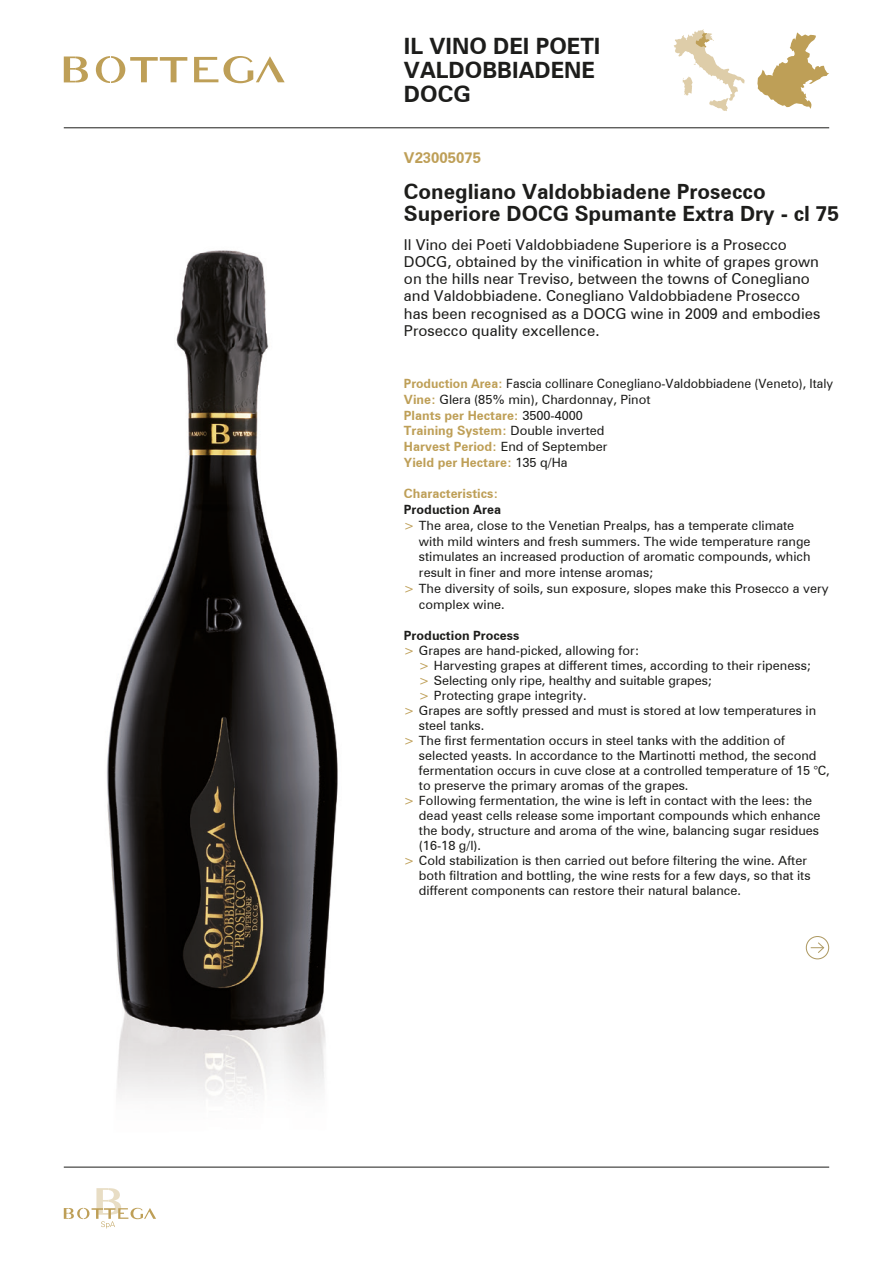
<style>
.page{position:relative;width:893px;height:1263px;background:#fff}
.page>*{position:absolute;margin:0;border:0;box-sizing:border-box;transform-origin:0 0}
.t1{font:700 22.5px "Zurich BT";color:#1d1d1b}
.t2{font:700 21px "Zurich BT";color:#1d1d1b}
.t3{font:15px/17.2px "Zurich BT";color:#1d1d1b}
.t4{font:700 15px "Zurich BT";color:#be9f57}
.t5{font:12.75px/15px "Zurich BT";color:#1d1d1b}
.t6{font:700 12.75px "Zurich BT";color:#be9f57}
.t7{font:700 12.75px "Zurich BT";color:#1d1d1b}
.s1{font-weight:700;color:#be9f57}
.s2{font-weight:400;color:#1d1d1b}
.s3{color:#be9f57}
</style>
<div class="page">
<hr style="left:64px;top:128px;width:765px;height:1px;background:#1d1d1b">
<hr style="left:64px;top:1167px;width:765px;height:1px;background:#1d1d1b">
<svg style="left:64px;top:57px;width:24px;height:25px"></svg>
<svg style="left:194px;top:56px;width:91px;height:27px"></svg>
<svg style="left:96px;top:56px;width:91px;height:27px"></svg>
<svg style="left:64px;top:1188px;width:92px;height:40px"></svg>
<svg style="left:757px;top:32px;width:72px;height:77px"></svg>
<svg style="left:674px;top:29px;width:71px;height:82px"></svg>
<img style="left:107px;top:250px;width:231px;height:848px">
<svg style="left:806px;top:936px;width:23px;height:23px"></svg>
<div style="left:806px;top:936px;width:23px;height:23px;border:1px solid #af9b64;border-radius:50%"></div>
<svg style="left:811px;top:941px;width:14px;height:13px"></svg>
<p class="t1" style="left:404px;top:33px;width:198px">IL VINO DEI POETI</p>
<p class="t1" style="left:404px;top:57px;width:193px">VALDOBBIADENE</p>
<p class="t1" style="left:404px;top:81px;width:68px">DOCG</p>
<p class="t4" style="left:404px;top:149px;width:79px">V23005075</p>
<p class="t2" style="left:404px;top:179px;width:363px">Conegliano Valdobbiadene Prosecco</p>
<p class="t2" style="left:404px;top:200px;width:437px">Superiore DOCG Spumante Extra Dry - cl 75</p>
<p class="t3" style="left:404px;top:235px;width:418px">Il Vino dei Poeti Valdobbiadene Superiore is a Prosecco DOCG, obtained by the vinification in white of grapes grown on the hills near Treviso, between the towns of Conegliano and Valdobbiadene. Conegliano Valdobbiadene Prosecco has been recognised as a DOCG wine in 2009 and embodies Prosecco quality excellence.</p>
<p class="t5" style="left:404px;top:376px;width:431px"><span class="s1">Production Area:</span> Fascia collinare Conegliano-Valdobbiadene (Veneto), Italy</p>
<p class="t5" style="left:404px;top:392px;width:248px"><span class="s1">Vine:</span> Glera (85% min), Chardonnay, Pinot</p>
<p class="t6" style="left:404px;top:407px;width:181px">Plants per Hectare: <span class="s2">3500-4000</span></p>
<p class="t6" style="left:404px;top:423px;width:202px">Training System: <span class="s2">Double inverted</span></p>
<p class="t6" style="left:404px;top:439px;width:205px">Harvest Period: <span class="s2">End of September</span></p>
<p class="t6" style="left:404px;top:454px;width:165px">Yield per Hectare: <span class="s2">135 q/Ha</span></p>
<p class="t6" style="left:404px;top:486px;width:96px">Characteristics:</p>
<p class="t7" style="left:404px;top:502px;width:99px">Production Area</p>
<p class="t5" style="left:404px;top:518px;width:392px"><span class="s3">&gt;</span> The area, close to the Venetian Prealps, has a temperate climate</p>
<p class="t5" style="left:419px;top:533px;width:393px">with mild winters and fresh summers. The wide temperature range</p>
<p class="t5" style="left:419px;top:549px;width:393px">stimulates an increased production of aromatic compounds, which</p>
<p class="t5" style="left:419px;top:565px;width:237px">result in finer and more intense aromas;</p>
<p class="t5" style="left:404px;top:581px;width:426px"><span class="s3">&gt;</span> The diversity of soils, sun exposure, slopes make this Prosecco a very</p>
<p class="t5" style="left:419px;top:596px;width:87px">complex wine.</p>
<p class="t7" style="left:404px;top:628px;width:117px">Production Process</p>
<p class="t5" style="left:404px;top:643px;width:237px"><span class="s3">&gt;</span> Grapes are hand-picked, allowing for:</p>
<p class="t5" style="left:419px;top:658px;width:394px"><span class="s3">&gt;</span> Harvesting grapes at different times, according to their ripeness;</p>
<p class="t5" style="left:419px;top:673px;width:295px"><span class="s3">&gt;</span> Selecting only ripe, healthy and suitable grapes;</p>
<p class="t5" style="left:419px;top:688px;width:169px"><span class="s3">&gt;</span> Protecting grape integrity.</p>
<p class="t5" style="left:404px;top:703px;width:414px"><span class="s3">&gt;</span> Grapes are softly pressed and must is stored at low temperatures in</p>
<p class="t5" style="left:419px;top:718px;width:67px">steel tanks.</p>
<p class="t5" style="left:419px;top:733px;width:412px;text-indent:-15px"><span class="s3">&gt;</span> The first fermentation occurs in steel tanks with the addition of selected yeasts. In accordance to the Martinotti method, the second fermentation occurs in cuve close at a controlled temperature of 15 °C, to preserve the primary aromas of the grapes.</p>
<p class="t5" style="left:404px;top:793px;width:410px"><span class="s3">&gt;</span> Following fermentation, the wine is left in contact with the lees: the</p>
<p class="t5" style="left:419px;top:808px;width:403px">dead yeast cells release some important compounds which enhance</p>
<p class="t5" style="left:419px;top:823px;width:402px">the body, structure and aroma of the wine, balancing sugar residues</p>
<p class="t5" style="left:419px;top:838px;width:64px">(16-18 g/l).</p>
<p class="t5" style="left:404px;top:853px;width:405px"><span class="s3">&gt;</span> Cold stabilization is then carried out before filtering the wine. After</p>
<p class="t5" style="left:419px;top:868px;width:393px">both filtration and bottling, the wine rests for a few days, so that its</p>
<p class="t5" style="left:419px;top:883px;width:324px">different components can restore their natural balance.</p>
</div>
